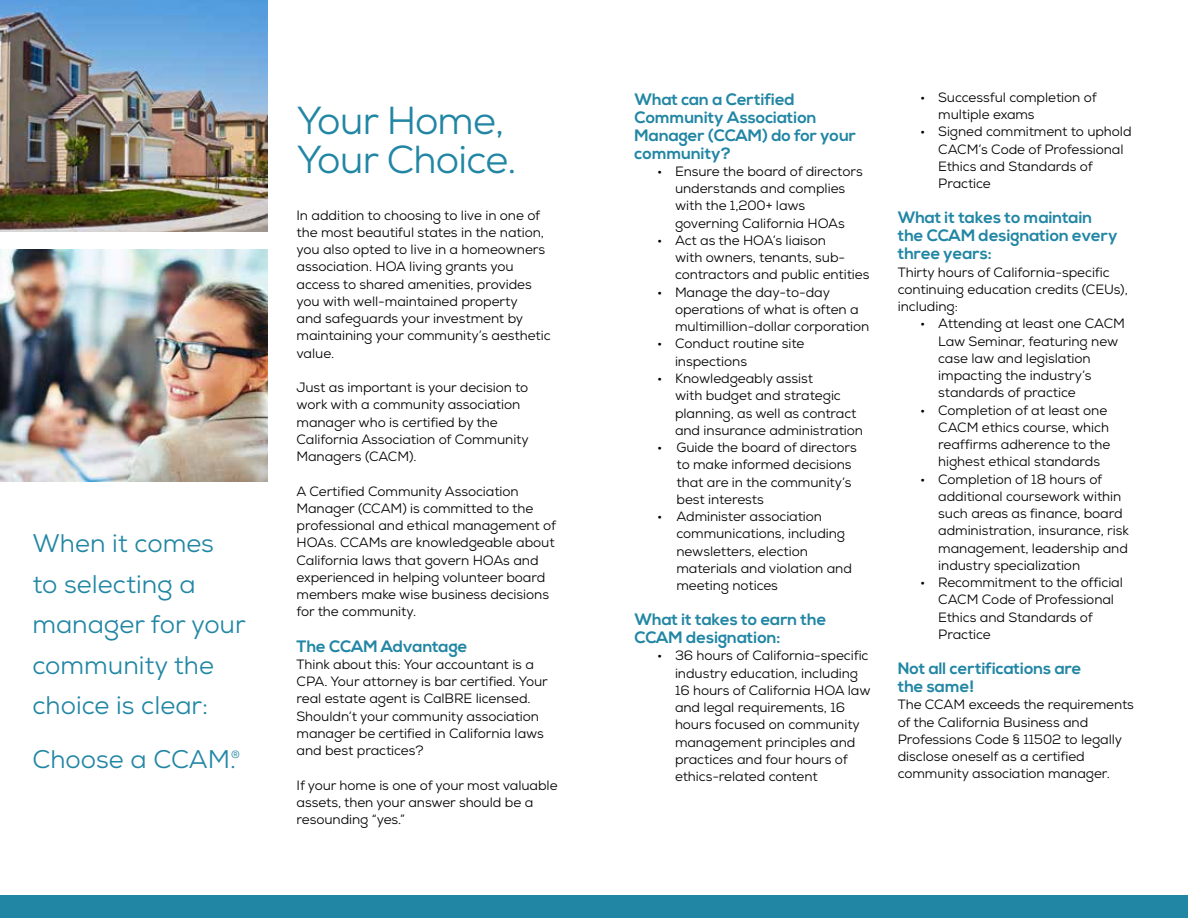
<style>
.page{position:relative;width:1188px;height:918px;background:#fff}
.page>*{position:absolute;margin:0;border:0;box-sizing:border-box;transform-origin:0 0}
.t1{font:39px/39px "Nexa";letter-spacing:-.02em;color:#2186a4}
.t2{font:25.5px/40.5px "Nexa";color:#2186a4}
.t3{font:700 16.5px/18px "Nexa";color:#2186a4}
.t4{font:13.5px/17.2px "Nexa";letter-spacing:-.005em;color:#000}
.t5{font:10.5px "Nexa";color:#2186a4}
</style>
<div class="page">
<img style="left:0;top:0;width:268px;height:232px">
<img style="left:0;top:249px;width:268px;height:232px">
<div style="left:0;top:895px;width:1188px;height:23px;background:#2186a4"></div>
<h2 class="t2" style="left:32px;top:524px;width:215px">When it comes<br>to selecting a manager for your community the choice is clear:</h2>
<h2 class="t2" style="left:32px;top:739px;width:205px">Choose a CCAM.</h2>
<p class="t5" style="left:231px;top:748px;width:10px">®</p>
<h1 class="t1" style="left:297px;top:101px;width:221px">Your Home,<br>Your Choice.</h1>
<p class="t4" style="left:297px;top:206px;width:256px">In addition to choosing to live in one of the most beautiful states in the nation, you also opted to live in a homeowners association. HOA living grants you access to shared amenities, provides you with well-maintained property<br>and safeguards your investment by maintaining your community’s aesthetic value.</p>
<p class="t4" style="left:297px;top:379px;width:234px">Just as important is your decision to work with a community association manager who is certified by the<br>California Association of Community<br>Managers (CACM).</p>
<p class="t4" style="left:297px;top:482px;width:261px">A Certified Community Association Manager (CCAM) is committed to the professional and ethical management of HOAs. CCAMs are knowledgeable about California laws that govern HOAs and experienced in helping volunteer board members make wise business decisions for the community.</p>
<p class="t3" style="left:297px;top:637px;width:172px">The CCAM Advantage</p>
<p class="t4" style="left:297px;top:656px;width:253px">Think about this: Your accountant is a CPA. Your attorney is bar certified. Your real estate agent is CalBRE licensed.<br>Shouldn’t your community association manager be certified in California laws and best practices?</p>
<p class="t4" style="left:297px;top:776px;width:263px">If your home is one of your most valuable assets, then your answer should be a resounding “yes.”</p>
<p class="t3" style="left:634px;top:91px;width:223px">What can a Certified<br>Community Association<br>Manager (CCAM) do for your community?</p>
<p class="t4" style="left:675px;top:163px;width:189px;text-indent:-18px">• Ensure the board of directors understands and complies with the 1,200+ laws governing California HOAs</p>
<p class="t4" style="left:675px;top:232px;width:196px;text-indent:-18px">• Act as the HOA’s liaison<br>with owners, tenants, sub&shy;contractors and public entities</p>
<p class="t4" style="left:675px;top:284px;width:196px;text-indent:-18px">• Manage the day-to-day operations of what is often a multimillion-dollar corporation</p>
<p class="t4" style="left:675px;top:335px;width:131px;text-indent:-18px">• Conduct routine site inspections</p>
<p class="t4" style="left:675px;top:370px;width:190px;text-indent:-18px">• Knowledgeably assist<br>with budget and strategic planning, as well as contract and insurance administration</p>
<p class="t4" style="left:676px;top:439px;width:182px;text-indent:-19px">• Guide the board of directors to make informed decisions that are in the community’s best interests</p>
<p class="t4" style="left:676px;top:508px;width:177px;text-indent:-19px">• Administer association communications, including newsletters, election materials and violation and meeting notices</p>
<p class="t3" style="left:634px;top:611px;width:193px">What it takes to earn the<br>CCAM designation:</p>
<p class="t4" style="left:675px;top:647px;width:197px;text-indent:-18px">• 36 hours of California-specific industry education, including<br>16 hours of California HOA law and legal requirements, 16 hours focused on community management principles and practices and four hours of ethics-related content</p>
<p class="t4" style="left:938px;top:89px;width:160px;text-indent:-18px">• Successful completion of multiple exams</p>
<p class="t4" style="left:938px;top:123px;width:195px;text-indent:-18px">• Signed commitment to uphold<br>CACM’s Code of Professional<br>Ethics and Standards of<br>Practice</p>
<p class="t3" style="left:898px;top:209px;width:221px">What it takes to maintain the CCAM designation every three years:</p>
<p class="t4" style="left:898px;top:263px;width:232px">Thirty hours of California-specific continuing education credits (CEUs), including:</p>
<p class="t4" style="left:938px;top:315px;width:188px;text-indent:-18px">• Attending at least one CACM<br>Law Seminar, featuring new case law and legislation impacting the industry’s standards of practice</p>
<p class="t4" style="left:938px;top:401px;width:174px;text-indent:-18px">• Completion of at least one<br>CACM ethics course, which reaffirms adherence to the highest ethical standards</p>
<p class="t4" style="left:938px;top:470px;width:192px;text-indent:-18px">• Completion of 18 hours of additional coursework within such areas as finance, board administration, insurance, risk management, leadership and industry specialization</p>
<p class="t4" style="left:938px;top:574px;width:186px;text-indent:-18px">• Recommitment to the official<br>CACM Code of Professional<br>Ethics and Standards of<br>Practice</p>
<p class="t3" style="left:898px;top:660px;width:185px">Not all certifications are the same!</p>
<p class="t4" style="left:898px;top:696px;width:238px">The CCAM exceeds the requirements of the California Business and Professions Code § 11502 to legally disclose oneself as a certified community association manager.</p>
</div>
